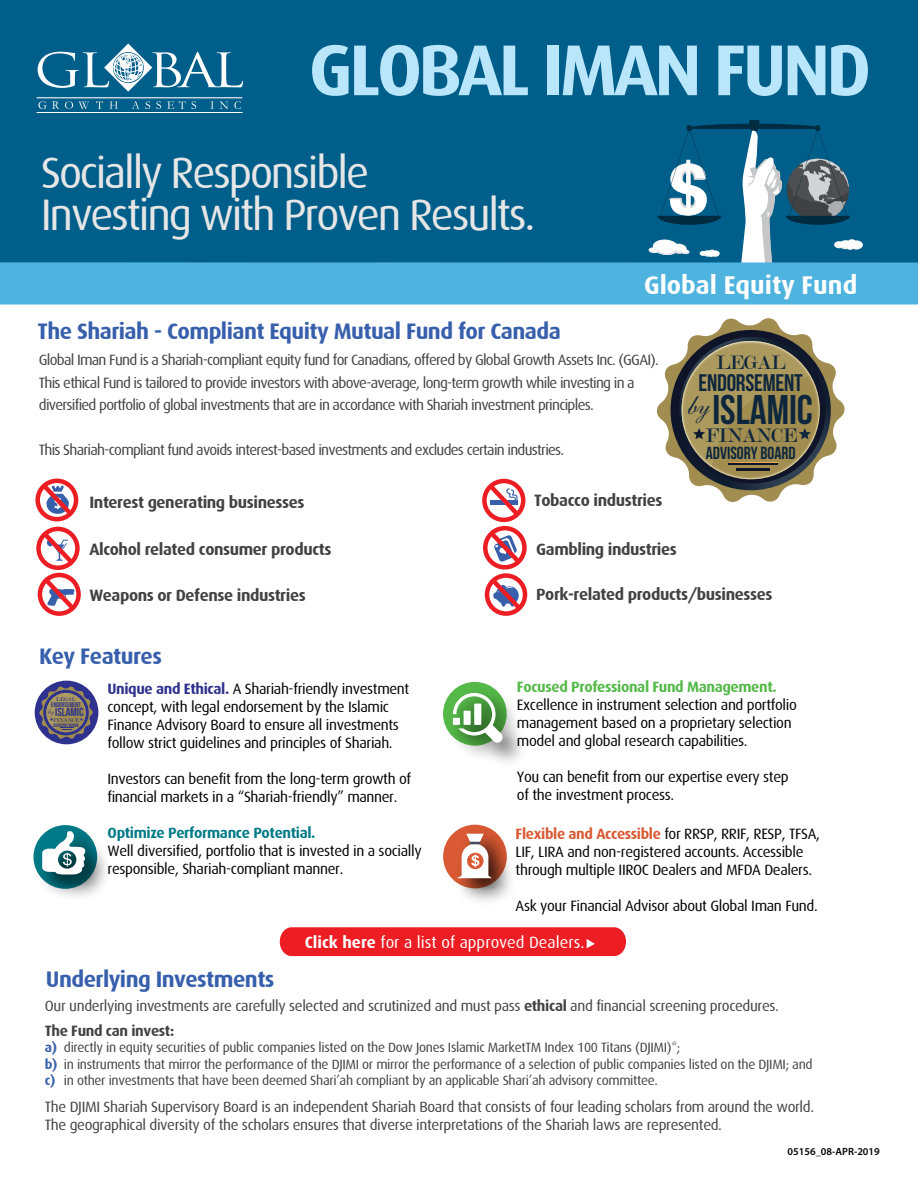
<style>
.page{position:relative;width:918px;height:1188px;background:#fff}
.page>*{position:absolute;margin:0;border:0;box-sizing:border-box;transform-origin:0 0}
.t1{font:700 72.15px "Dax";letter-spacing:-.05em;color:#b9e6fa}
.t2{font:44.25px/42px "Dax";letter-spacing:-.05em;color:#e6e6e6}
.t3{font:41.4px "Bebas Neue";color:#0f273d}
.t4{font:29.25px "English 111 Adagio BT";color:#0f273d}
.t5{font:700 25.65px "Dax";color:#fff}
.t6{font:24px "Bebas Neue";letter-spacing:-.01em;color:#0f273d}
.t7{font:700 22.5px "Dax";letter-spacing:-.025em;color:#375fac}
.t8{font:21.15px "Modern";color:#0f273d}
.t9{font:20.85px "Modern";letter-spacing:-.025em;color:#0f273d}
.t10{font:17.55px "Bebas Neue";color:#0f273d}
.t11{font:700 16.5px "Dax";letter-spacing:-.025em;color:#434143}
.t12{font:16.5px "Dax";color:#fff}
.t13{font:15px/18px "Dax";letter-spacing:-.025em;color:#000}
.t14{font:15px/22.5px "Dax";letter-spacing:-.05em;color:#434143}
.t15{font:15px/25.5px "Dax";letter-spacing:-.025em;color:#434143}
.t16{font:700 15px "Dax";letter-spacing:-.025em;color:#54b948}
.t17{font:700 15px "Dax";letter-spacing:-.025em;color:#007a88}
.t18{font:13.5px/16.2px "Dax";letter-spacing:-.025em;color:#434143}
.t19{font:11.85px "Bebas Neue";color:#2d348a}
.t20{font:600 10.5px "Myriad Pro";color:#000}
.t21{font:8.25px "English 111 Adagio BT";color:#2d348a}
.t22{font:6.9px "Bebas Neue";letter-spacing:-.01em;color:#2d348a}
.t23{font:6px "Modern";color:#2d348a}
.t24{font:4.95px "Bebas Neue";color:#2d348a}
.s1{font-weight:700;color:#2e318d}
.s2{font-weight:700;color:#d95a34}
.s3{font-weight:700}
.s4{font-weight:700;color:#3760ab}
</style>
<div class="page">
<div style="left:0;top:0;width:918px;height:264px;background:#005e8a"></div>
<div style="left:36px;top:527px;width:44px;height:43px;border:4px solid #ed1d24;border-radius:50%"></div>
<svg style="left:38px;top:528px;width:40px;height:40px"></svg>
<div style="left:485px;top:573px;width:42px;height:43px;border:4px solid #ed1d24;border-radius:50%"></div>
<svg style="left:487px;top:574px;width:39px;height:40px"></svg>
<div style="left:38px;top:573px;width:43px;height:43px;border:4px solid #ed1d24;border-radius:50%"></div>
<svg style="left:40px;top:574px;width:39px;height:40px"></svg>
<div style="left:482px;top:479px;width:43px;height:43px;border:4px solid #ed1d24;border-radius:50%"></div>
<svg style="left:484px;top:480px;width:40px;height:41px"></svg>
<div style="left:35px;top:479px;width:43px;height:42px;border:4px solid #ed1d24;border-radius:50%"></div>
<svg style="left:38px;top:479px;width:39px;height:41px"></svg>
<div style="left:483px;top:526px;width:44px;height:44px;border:4px solid #ed1d24;border-radius:50%"></div>
<svg style="left:485px;top:527px;width:40px;height:41px"></svg>
<svg style="left:648px;top:120px;width:215px;height:142px"></svg>
<div style="left:0;top:262px;width:918px;height:42px;background:#4fb3e0"></div>
<svg style="left:38px;top:44px;width:205px;height:48px"></svg>
<hr style="left:37px;top:112px;width:205px;height:1px;background:#fff">
<hr style="left:37px;top:98px;width:205px;height:1px;background:#fff">
<svg style="left:38px;top:101px;width:21px;height:8px"></svg>
<svg style="left:65px;top:101px;width:8px;height:8px"></svg>
<svg style="left:79px;top:101px;width:10px;height:8px"></svg>
<svg style="left:96px;top:101px;width:7px;height:8px"></svg>
<svg style="left:109px;top:101px;width:9px;height:8px"></svg>
<svg style="left:132px;top:101px;width:18px;height:8px"></svg>
<svg style="left:156px;top:101px;width:5px;height:8px"></svg>
<svg style="left:167px;top:101px;width:19px;height:8px"></svg>
<svg style="left:192px;top:101px;width:4px;height:8px"></svg>
<svg style="left:210px;top:101px;width:4px;height:8px"></svg>
<svg style="left:220px;top:101px;width:8px;height:8px"></svg>
<svg style="left:234px;top:101px;width:7px;height:8px"></svg>
<svg style="left:656px;top:318px;width:189px;height:184px"></svg>
<hr style="left:729px;top:463px;width:48px;height:2px;background:#0f152a">
<hr style="left:736px;top:469px;width:34px;height:1px;background:#0f1429">
<img style="left:445px;top:824px;width:66px;height:77px">
<svg style="left:457px;top:834px;width:35px;height:44px"></svg>
<img style="left:443px;top:681px;width:79px;height:82px">
<svg style="left:453px;top:693px;width:50px;height:50px"></svg>
<img style="left:33px;top:825px;width:73px;height:72px">
<svg style="left:42px;top:831px;width:45px;height:45px"></svg>
<div style="left:35px;top:681px;width:63px;height:63px;background:#2e318d;border-radius:50%"></div>
<svg style="left:39px;top:686px;width:54px;height:53px"></svg>
<div style="left:280px;top:927px;width:346px;height:29px;background:#ed1d24"></div>
<h1 class="t1" style="left:309px;top:30px;width:564px">GLOBAL IMAN FUND</h1>
<h2 class="t2" style="left:41px;top:152px;width:496px">Socially Responsible<br>Investing with Proven Results.</h2>
<h3 class="t5" style="left:644px;top:271px;width:215px">Global Equity Fund</h3>
<h3 class="t7" style="left:38px;top:318px;width:525px">The Shariah - Compliant Equity Mutual Fund for Canada</h3>
<p class="t14" style="left:39px;top:349px;width:621px">Global Iman Fund is a Shariah-compliant equity fund for Canadians, offered by Global Growth Assets Inc. (GGAI).<br>This ethical Fund is tailored to provide investors with above-average, long-term growth while investing in a diversified portfolio of global investments that are in accordance with Shariah investment principles.</p>
<p class="t14" style="left:39px;top:439px;width:527px">This Shariah-compliant fund avoids interest-based investments and excludes certain industries.</p>
<p class="t11" style="left:89px;top:493px;width:217px">Interest generating businesses</p>
<p class="t11" style="left:534px;top:491px;width:130px">Tobacco industries</p>
<h3 class="t9" style="left:716px;top:352px;width:71px">LEGAL</h3>
<h3 class="t6" style="left:699px;top:369px;width:106px">ENDORSEMENT</h3>
<h3 class="t3" style="left:712px;top:387px;width:102px">ISLAMIC</h3>
<h3 class="t4" style="left:688px;top:386px;width:23px">by</h3>
<h3 class="t8" style="left:705px;top:425px;width:93px">FINANCE</h3>
<p class="t10" style="left:706px;top:444px;width:91px">ADVISORY BOARD</p>
<p class="t11" style="left:89px;top:540px;width:244px">Alcohol related consumer products</p>
<p class="t11" style="left:536px;top:540px;width:142px">Gambling industries</p>
<p class="t11" style="left:536px;top:585px;width:238px">Pork-related products/businesses</p>
<p class="t11" style="left:89px;top:586px;width:218px">Weapons or Defense industries</p>
<h3 class="t7" style="left:39px;top:643px;width:125px">Key Features</h3>
<p class="t23" style="left:56px;top:696px;width:21px">LEGAL</p>
<p class="t22" style="left:51px;top:701px;width:31px">ENDORSEMENT</p>
<p class="t19" style="left:55px;top:706px;width:30px">ISLAMIC</p>
<p class="t21" style="left:48px;top:706px;width:8px">by</p>
<p class="t23" style="left:53px;top:717px;width:28px">FINANCE</p>
<p class="t24" style="left:53px;top:722px;width:27px">ADVISORY BOARD</p>
<p class="t13" style="left:107px;top:680px;width:303px"><span class="s1">Unique and Ethical.</span> A Shariah-friendly investment concept, with legal endorsement by the Islamic Finance Advisory Board to ensure all investments follow strict guidelines and principles of Shariah.</p>
<p class="t13" style="left:107px;top:770px;width:305px">Investors can benefit from the long-term growth of financial markets in a “Shariah-friendly” manner.</p>
<p class="t17" style="left:108px;top:824px;width:209px">Optimize Performance Potential.</p>
<p class="t13" style="left:108px;top:842px;width:316px">Well diversified, portfolio that is invested in a socially responsible, Shariah-compliant manner.</p>
<p class="t16" style="left:517px;top:679px;width:261px">Focused Professional Fund Management.</p>
<p class="t13" style="left:517px;top:696px;width:281px">Excellence in instrument selection and portfolio management based on a proprietary selection model and global research capabilities.</p>
<p class="t13" style="left:517px;top:768px;width:273px">You can benefit from our expertise every step of the investment process.</p>
<p class="t13" style="left:516px;top:825px;width:306px"><span class="s2">Flexible and Accessible</span> for RRSP, RRIF, RESP, TFSA,<br>LIF, LIRA and non-registered accounts. Accessible through multiple IIROC Dealers and MFDA Dealers.</p>
<p class="t13" style="left:516px;top:897px;width:304px">Ask your Financial Advisor about Global Iman Fund.</p>
<p class="t12" style="left:305px;top:933px;width:281px"><span class="s3">Click here</span> for a list of approved Dealers.</p>
<h3 class="t7" style="left:46px;top:967px;width:230px">Underlying Investments</h3>
<p class="t15" style="left:45px;top:993px;width:736px">Our underlying investments are carefully selected and scrutinized and must pass <span class="s3">ethical</span> and financial screening procedures.<br><span class="s3">The Fund can invest:</span></p>
<p class="t18" style="left:45px;top:1040px;width:769px"><span class="s4">a)</span> directly in equity securities of public companies listed on the Dow Jones Islamic MarketTM Index 100 Titans (DJIMI)*;<br><span class="s4">b)</span> in instruments that mirror the performance of the DJIMI or mirror the performance of a selection of public companies listed on the DJIMI; and <span class="s4">c)</span> in other investments that have been deemed Shari’ah compliant by an applicable Shari’ah advisory committee.</p>
<p class="t15" style="left:45px;top:1098px;width:771px;line-height:18px">The DJIMI Shariah Supervisory Board is an independent Shariah Board that consists of four leading scholars from around the world.<br>The geographical diversity of the scholars ensures that diverse interpretations of the Shariah laws are represented.</p>
<p class="t20" style="left:788px;top:1145px;width:94px">05156_08-APR-2019</p>
</div>
